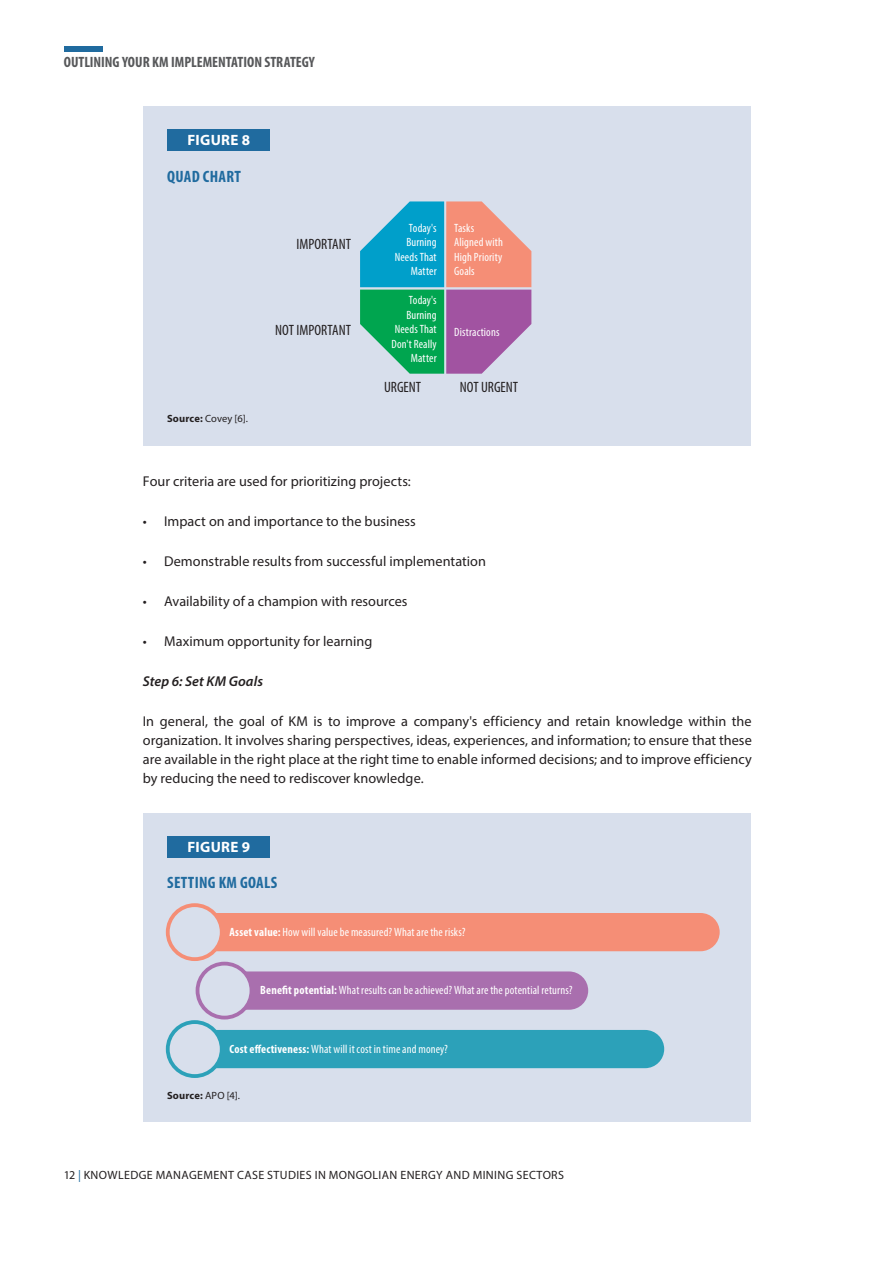
<style>
.page{position:relative;width:893px;height:1263px;background:#fff}
.page>*{position:absolute;margin:0;border:0;box-sizing:border-box;transform-origin:0 0}
.t1{font:700 condensed 16.5px "Myriad Pro";letter-spacing:.02em;color:#206b9f}
.t2{font:700 condensed 15px "Myriad Pro";letter-spacing:-.005em;color:#57585a}
.t3{font:condensed 15px "Myriad Pro";color:#231f20}
.t4{font:700 15px "Myriad Pro";letter-spacing:.02em;color:#fff}
.t5{font:14.25px/18.8px "Myriad Pro";letter-spacing:.005em;color:#231f20;text-align:justify}
.t6{font:italic 600 14.25px "Myriad Pro";letter-spacing:.01em;color:#231f20}
.t7{font:condensed 12px/14.4px "Myriad Pro";letter-spacing:.01em;color:#fff;text-align:right}
.t8{font:12px "Myriad Pro";letter-spacing:.03em;color:#231f20}
.t9{font:10.5px "Myriad Pro";letter-spacing:.005em;color:#231f20}
.t10{font:700 10.5px "Myriad Pro";letter-spacing:.02em;color:#231f20}
.s1{font-weight:700}
.s2{font-weight:400}
.s3{color:#206b9f}
</style>
<div class="page">
<div style="left:143px;top:106px;width:608px;height:340px;background:#d8dfec"></div>
<div style="left:167px;top:129px;width:103px;height:21px;background:#206b9f"></div>
<svg style="left:360px;top:201px;width:171px;height:173px"></svg>
<div style="left:143px;top:813px;width:608px;height:309px;background:#d8dfec"></div>
<div style="left:167px;top:836px;width:103px;height:21px;background:#206b9f"></div>
<div style="left:198px;top:913px;width:522px;height:38px;background:#f58e76;border-radius:19px"></div>
<svg style="left:166px;top:903px;width:58px;height:58px"></svg>
<div style="left:170px;top:907px;width:50px;height:50px;background:#d8dfec;border-radius:50%"></div>
<div style="left:198px;top:1030px;width:466px;height:38px;background:#2ca1b9;border-radius:19px"></div>
<svg style="left:166px;top:1020px;width:58px;height:58px"></svg>
<div style="left:170px;top:1024px;width:50px;height:50px;background:#d8dfec;border-radius:50%"></div>
<div style="left:206px;top:971px;width:382px;height:39px;background:#a96fae;border-radius:19px"></div>
<div style="left:196px;top:962px;width:57px;height:57px;background:#a96fae;border-radius:50%"></div>
<div style="left:199px;top:965px;width:51px;height:51px;background:#d8dfec;border-radius:50%"></div>
<div style="left:64px;top:47px;width:39px;height:5px;background:#206b9f"></div>
<p class="t2" style="left:64px;top:52px;width:253px">OUTLINING YOUR KM IMPLEMENTATION STRATEGY</p>
<p class="t4" style="left:187px;top:130px;width:64px">FIGURE 8</p>
<p class="t1" style="left:167px;top:166px;width:75px">QUAD CHART</p>
<p class="t3" style="left:297px;top:235px;width:56px">IMPORTANT</p>
<p class="t3" style="left:275px;top:321px;width:77px">NOT IMPORTANT</p>
<p class="t9" style="left:167px;top:412px;width:83px"><span class="s1">Source:</span> Covey [6].</p>
<p class="t7" style="left:395px;top:220px;width:44px">Today's<br>Burning<br>Needs That<br>Matter</p>
<p class="t7" style="left:392px;top:293px;width:47px">Today's<br>Burning<br>Needs That<br>Don't Really<br>Matter</p>
<p class="t7" style="left:454px;top:220px;width:50px;text-align:left">Tasks<br>Aligned with<br>High Priority<br>Goals</p>
<p class="t7" style="left:454px;top:325px;width:47px">Distractions</p>
<p class="t3" style="left:384px;top:377px;width:39px">URGENT</p>
<p class="t3" style="left:460px;top:377px;width:60px">NOT URGENT</p>
<p class="t5" style="left:143px;top:472px;width:270px">Four criteria are used for prioritizing projects:</p>
<p class="t5" style="left:143px;top:512px;width:274px">• Impact on and importance to the business</p>
<p class="t5" style="left:143px;top:552px;width:345px">• Demonstrable results from successful implementation</p>
<p class="t5" style="left:143px;top:592px;width:266px">• Availability of a champion with resources</p>
<p class="t5" style="left:143px;top:632px;width:231px">• Maximum opportunity for learning</p>
<p class="t6" style="left:143px;top:672px;width:122px">Step 6: Set KM Goals</p>
<p class="t5" style="left:143px;top:712px;width:610px">In general, the goal of KM is to improve a company's efficiency and retain knowledge within the organization. It involves sharing perspectives, ideas, experiences, and information; to ensure that these are available in the right place at the right time to enable informed decisions; and to improve efficiency by reducing the need to rediscover knowledge.</p>
<p class="t4" style="left:187px;top:837px;width:64px">FIGURE 9</p>
<p class="t1" style="left:167px;top:872px;width:112px">SETTING KM GOALS</p>
<p class="t7" style="left:230px;top:925px;width:238px"><span class="s1">Asset value:</span> How will value be measured? What are the risks?</p>
<p class="t7" style="left:260px;top:983px;width:314px"><span class="s1">Benefit potential:</span> What results can be achieved? What are the potential returns?</p>
<p class="t7" style="left:230px;top:1042px;width:220px"><span class="s1">Cost effectiveness:</span> What will it cost in time and money?</p>
<p class="t10" style="left:167px;top:1088px;width:75px">Source: <span class="s2">APO [4].</span></p>
<p class="t8" style="left:64px;top:1168px;width:502px">12 <span class="s3">|</span> KNOWLEDGE MANAGEMENT CASE STUDIES IN MONGOLIAN ENERGY AND MINING SECTORS</p>
</div>
